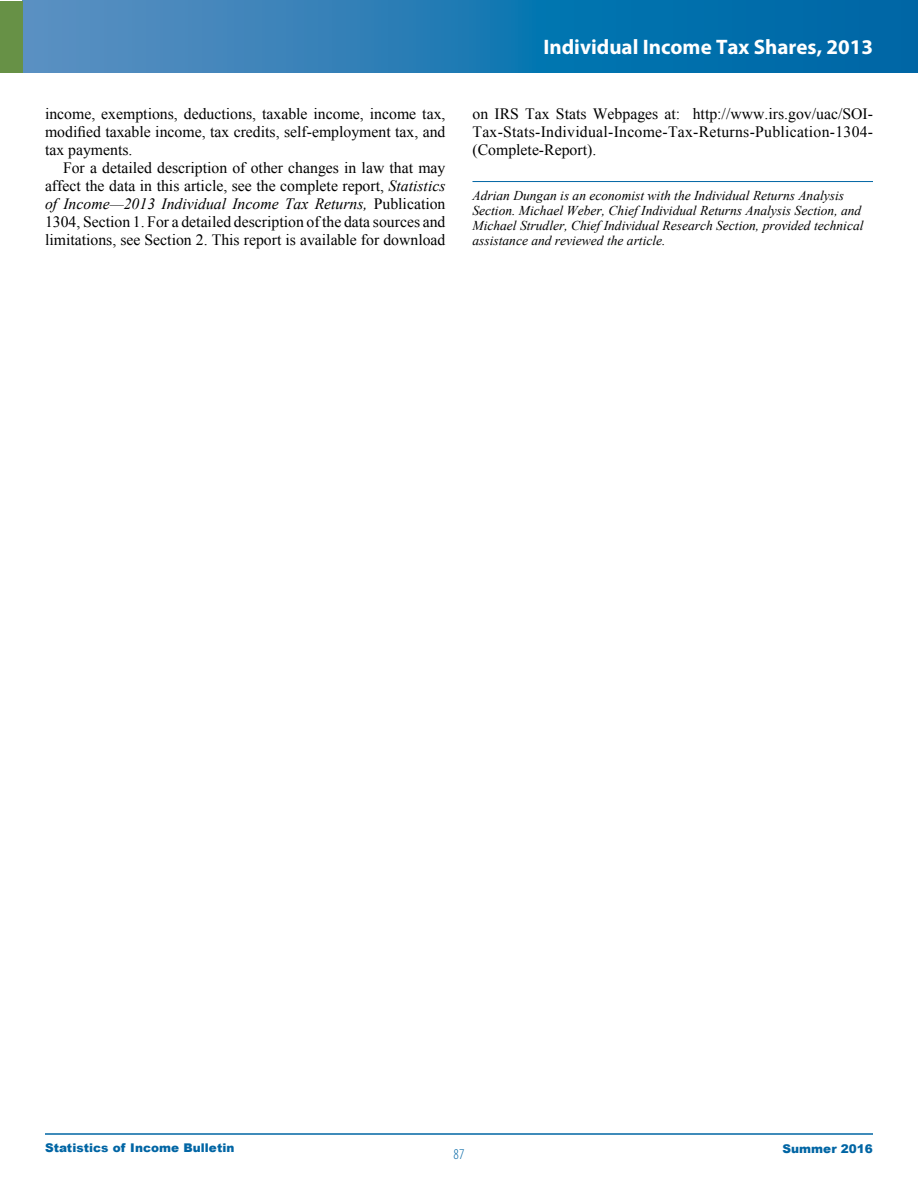
<style>
.page{position:relative;width:918px;height:1188px;background:#fff}
.page>*{position:absolute;margin:0;border:0;box-sizing:border-box;transform-origin:0 0}
.t1{font:700 21px "Myriad Pro";color:#fff}
.t2{font:15.75px/18px "Times New Roman";color:#000;text-align:justify}
.t3{font:300 condensed 15px "Myriad Pro";color:#0065a4}
.t4{font:italic 13.5px/15px "Times New Roman";color:#000}
.t5{font:900 12px "Arial";letter-spacing:.005em;color:#0065a4}
.s1{font-style:italic}
</style>
<div class="page">
<svg style="left:22px;top:1px;width:896px;height:72px;background:#217ab1"></svg>
<div style="left:0;top:1px;width:22px;height:72px;background:#679146"></div>
<hr style="left:45px;top:1133px;width:828px;height:2px;background:#0065a4">
<hr style="left:472px;top:181px;width:401px;height:1px;background:#0065a4">
<p class="t2" style="left:45px;top:104px;width:402px">income, exemptions, deductions, taxable income, income tax, modified taxable income, tax credits, self-employment tax, and tax payments.</p>
<p class="t2" style="left:45px;top:158px;width:402px;text-indent:18px">For a detailed description of other changes in law that may affect the data in this article, see the complete report, <span class="s1">Statistics of Income—2013 Individual Income Tax Returns,</span> Publication 1304, Section 1. For a detailed description of the data sources and limitations, see Section 2. This report is available for download</p>
<h1 class="t1" style="left:543px;top:33px;width:331px">Individual Income Tax Shares, 2013</h1>
<p class="t2" style="left:472px;top:104px;width:402px">on IRS Tax Stats Webpages at: http://www.irs.gov/uac/SOI-Tax-Stats-Individual-Income-Tax-Returns-Publication-1304- (Complete-Report).</p>
<p class="t4" style="left:472px;top:188px;width:393px">Adrian Dungan is an economist with the Individual Returns Analysis Section. Michael Weber, Chief Individual Returns Analysis Section, and Michael Strudler, Chief Individual Research Section, provided technical assistance and reviewed the article.</p>
<p class="t5" style="left:45px;top:1139px;width:191px">Statistics of Income Bulletin</p>
<p class="t3" style="left:454px;top:1145px;width:12px">87</p>
<p class="t5" style="left:782px;top:1140px;width:92px">Summer 2016</p>
</div>
